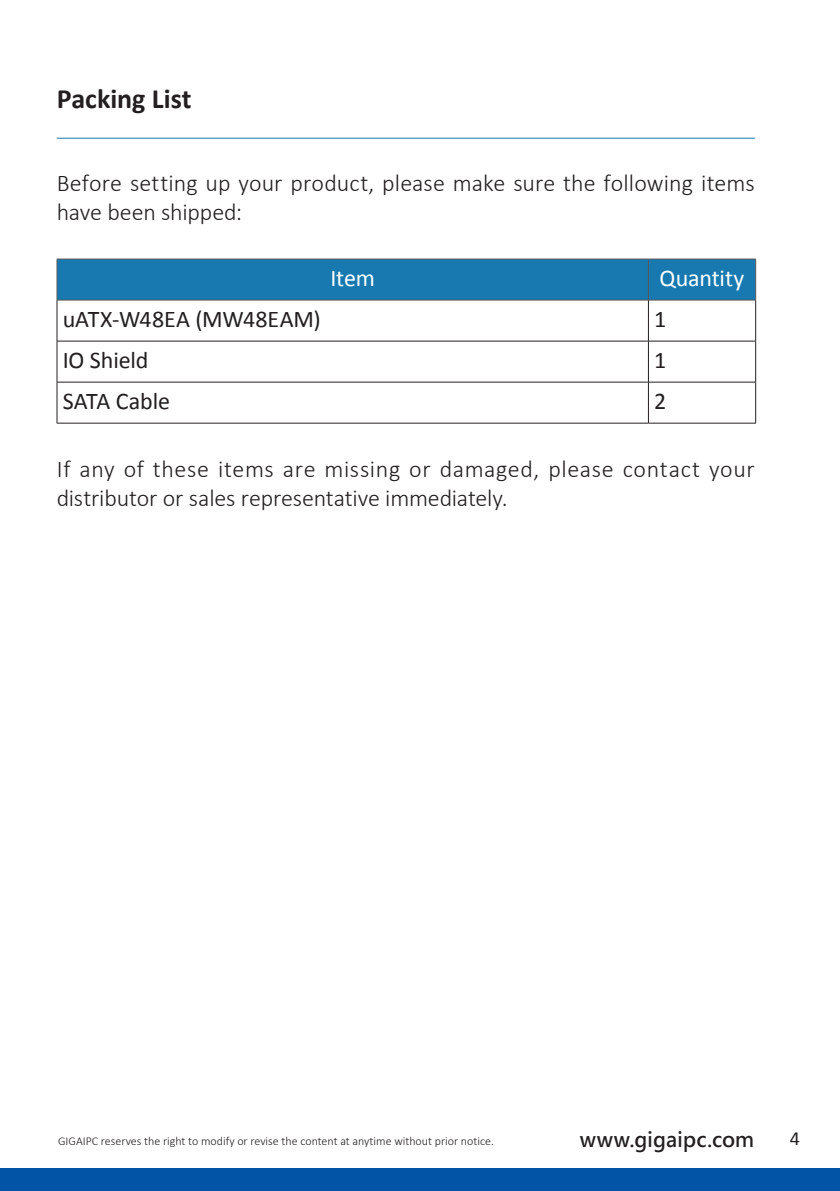
<style>
.page{position:relative;width:840px;height:1191px;background:#fff}
.page>*{position:absolute;margin:0;border:0;box-sizing:border-box;transform-origin:0 0}
.Header01{font:700 28px "Calibri";color:#231f20}
.P-Contents01{font:300 24px/28.8px "Calibri";letter-spacing:.005em;color:#231f20}
.Cell-Title-Left-Blac{font:24px "Calibri";letter-spacing:-.005em;color:#231f20}
.Cell-Title-Middle-W{font:24px "Calibri";letter-spacing:-.005em;color:#fff}
.t1{font:20px "Microsoft Jheng Hei UI Bold";letter-spacing:.005em;color:#231f20}
.t2{font:20px "Calibri";color:#231f20}
.t3{font:300 12px "Calibri";color:#231f20}
</style>
<div class="page">
<svg style="left:0;top:1168px;width:1px;height:23px"></svg>
<div style="left:1px;top:1168px;width:838px;height:23px;background:#0154a6"></div>
<hr style="left:57px;top:138px;width:697px;height:1px;background:#1779b0">
<div style="left:58px;top:260px;width:696px;height:40px;background:#1779b0"></div>
<svg style="left:58px;top:301px;width:696px;height:122px"></svg>
<hr style="left:57px;top:259px;width:591px;height:1px;background:#57585a">
<hr style="left:57px;top:259px;width:1px;height:41px;background:#57585a">
<hr style="left:648px;top:259px;width:107px;height:1px;background:#57585a">
<hr style="left:647px;top:259px;width:1px;height:41px;background:#57585a">
<hr style="left:754px;top:259px;width:1px;height:41px;background:#57585a">
<hr style="left:57px;top:300px;width:591px;height:1px;background:#57585a">
<hr style="left:648px;top:300px;width:107px;height:1px;background:#57585a">
<hr style="left:57px;top:300px;width:1px;height:41px;background:#231f20">
<hr style="left:647px;top:300px;width:1px;height:41px;background:#231f20">
<hr style="left:754px;top:300px;width:1px;height:41px;background:#231f20">
<hr style="left:57px;top:341px;width:591px;height:1px;background:#231f20">
<hr style="left:57px;top:341px;width:1px;height:41px;background:#231f20">
<hr style="left:648px;top:341px;width:107px;height:1px;background:#231f20">
<hr style="left:647px;top:341px;width:1px;height:41px;background:#231f20">
<hr style="left:754px;top:341px;width:1px;height:41px;background:#231f20">
<hr style="left:57px;top:382px;width:591px;height:1px;background:#231f20">
<hr style="left:57px;top:382px;width:1px;height:41px;background:#231f20">
<hr style="left:648px;top:382px;width:107px;height:1px;background:#231f20">
<hr style="left:647px;top:382px;width:1px;height:41px;background:#231f20">
<hr style="left:754px;top:382px;width:1px;height:41px;background:#231f20">
<hr style="left:57px;top:423px;width:591px;height:1px;background:#231f20">
<hr style="left:648px;top:423px;width:107px;height:1px;background:#231f20">
<p class="Header01" style="left:57px;top:81px;width:136px">Packing List</p>
<p class="P-Contents01" style="left:57px;top:168px;width:699px">Before setting up your product, please make sure the following items have been shipped:</p>
<p class="Cell-Title-Middle-W" style="left:330px;top:263px;width:46px">Item</p>
<p class="Cell-Title-Middle-W" style="left:659px;top:263px;width:86px">Quantity</p>
<p class="Cell-Title-Left-Blac" style="left:63px;top:304px;width:259px">uATX-W48EA (MW48EAM)</p>
<p class="Cell-Title-Left-Blac" style="left:653px;top:304px;width:14px">1</p>
<p class="Cell-Title-Left-Blac" style="left:63px;top:345px;width:87px">IO Shield</p>
<p class="Cell-Title-Left-Blac" style="left:653px;top:345px;width:14px">1</p>
<p class="Cell-Title-Left-Blac" style="left:63px;top:386px;width:109px">SATA Cable</p>
<p class="Cell-Title-Left-Blac" style="left:653px;top:386px;width:14px">2</p>
<p class="P-Contents01" style="left:57px;top:454px;width:699px">If any of these items are missing or damaged, please contact your distributor or sales representative immediately.</p>
<p class="t3" style="left:58px;top:1133px;width:437px">GIGAIPC reserves the right to modify or revise the content at anytime without prior notice.</p>
<p class="t1" style="left:579px;top:1127px;width:176px">www.gigaipc.com</p>
<p class="t2" style="left:789px;top:1125px;width:12px">4</p>
</div>
